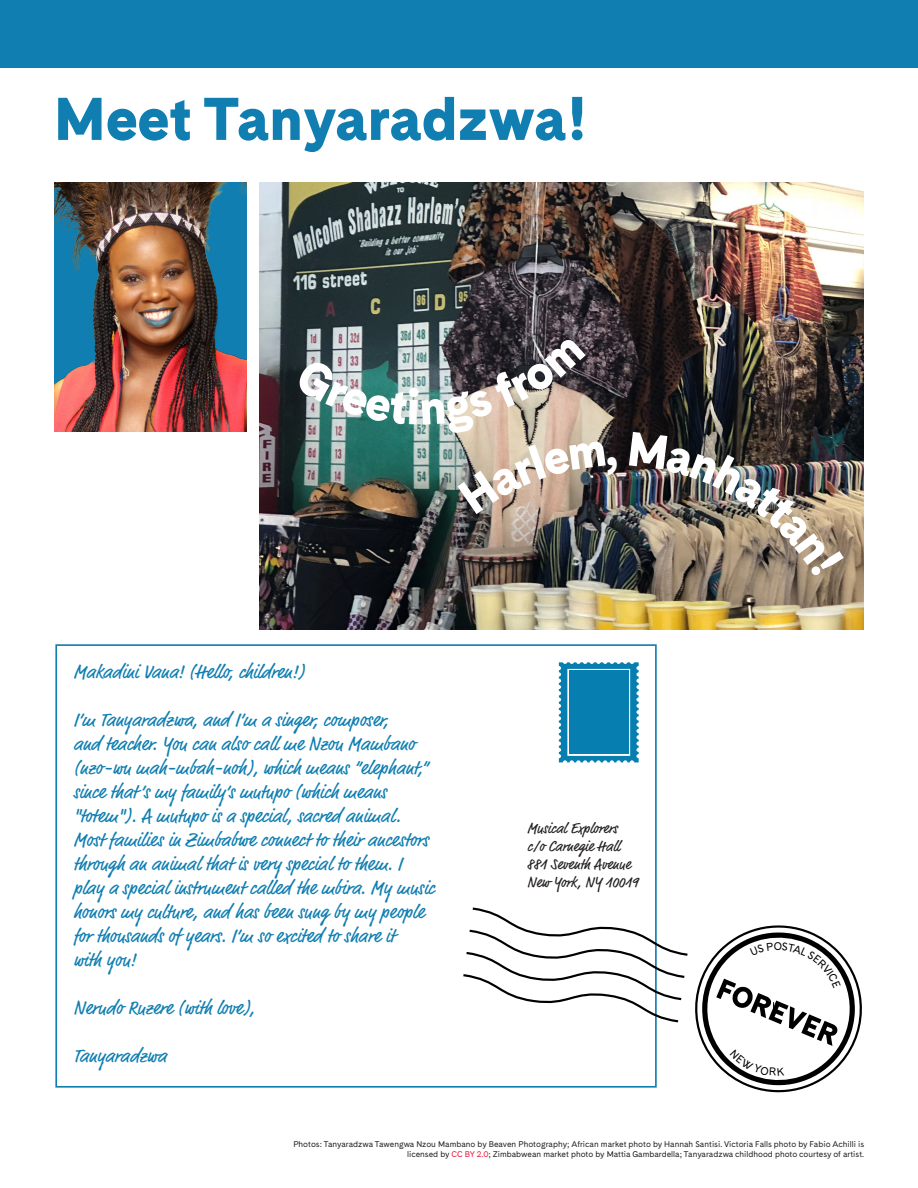
<style>
.page{position:relative;width:918px;height:1188px;background:#fff}
.page>*{position:absolute;margin:0;border:0;box-sizing:border-box;transform-origin:0 0}
.t1{font:900 60px "Cadiz";color:#107eb1}
.t2{font:19.5px/24px "Market Pro";color:#107eb1}
.t3{font:15px "Market Pro";color:#231f20}
.t4{font:8.25px/9.8px "Cadiz";color:#231f20;text-align:right}
.s1{color:#ed1a3a}
</style>
<div class="page">
<div style="left:0;top:0;width:918px;height:68px;background:#107eb1"></div>
<img style="left:260px;top:182px;width:604px;height:447px">
<img style="left:54px;top:182px;width:192px;height:250px">
<svg style="left:559px;top:662px;width:80px;height:100px"></svg>
<div style="left:569px;top:671px;width:59px;height:83px;background:#077eb0"></div>
<svg style="left:461px;top:906px;width:401px;height:187px"></svg>
<img style="left:294px;top:337px;width:292px;height:97px">
<img style="left:457px;top:441px;width:160px;height:73px">
<img style="left:629px;top:432px;width:215px;height:145px">
<p class="t1" style="left:54px;top:73px;width:533px">Meet Tanyaradzwa!</p>
<p class="t2" style="left:73px;top:660px;width:232px">Makadini Vana! (Hello, children!)</p>
<p class="t2" style="left:73px;top:708px;width:363px">I’m Tanyaradzwa, and I’m a singer, composer,<br>and teacher. You can also call me Nzou Mambano (nzo-wu mah-mbah-noh), which means “elephant,” since that’s my family’s mutupo (which means "totem"). A mutupo is a special, sacred animal.<br>Most families in Zimbabwe connect to their ancestors through an animal that is very special to them. I play a special instrument called the mbira. My music honors my culture, and has been sung by my people for thousands of years. I’m so excited to share it<br>with you!</p>
<p class="t2" style="left:73px;top:997px;width:183px">Nerudo Ruzere (with love),</p>
<p class="t2" style="left:73px;top:1045px;width:95px">Tanyaradzwa</p>
<p class="t3" style="left:527px;top:818px;width:92px">Musical Explorers</p>
<p class="t3" style="left:527px;top:836px;width:94px">c/o Carnegie Hall</p>
<p class="t3" style="left:527px;top:854px;width:105px">881 Seventh Avenue</p>
<p class="t3" style="left:527px;top:872px;width:113px">New York, NY 10019</p>
<p class="t4" style="left:293px;top:1139px;width:572px">Photos: Tanyaradzwa Tawengwa Nzou Mambano by Beaven Photography; African market photo by Hannah Santisi. Victoria Falls photo by Fabio Achilli is licensed by <span class="s1">CC BY 2.0</span>; Zimbabwean market photo by Mattia Gambardella; Tanyaradzwa childhood photo courtesy of artist.</p>
</div>
